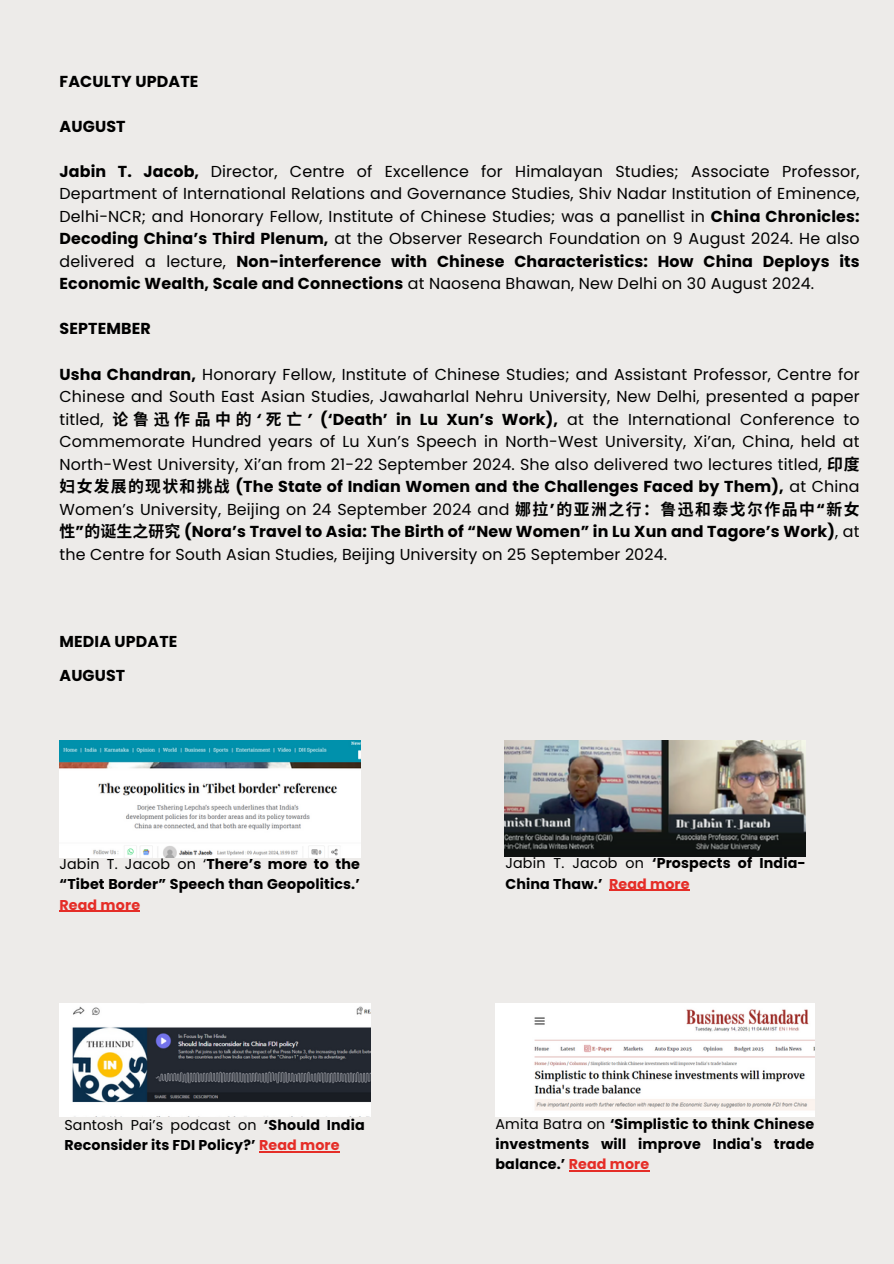
<style>
.page{position:relative;width:894px;height:1264px;background:#fff}
.page>*{position:absolute;margin:0;border:0;box-sizing:border-box;transform-origin:0 0}
.t1{font:15.9px/22.5px "Poppins";letter-spacing:.01em;color:#000;text-align:justify}
.t2{font:700 15.9px "Poppins";letter-spacing:.01em;color:#000}
.t3{font:700 15.75px "Poppins";letter-spacing:.01em;color:#000}
.t4{font:700 14.25px/20.2px "Poppins";letter-spacing:.01em;color:#000;text-align:justify}
.s1{font-weight:700}
.s2{font-family:"Noto Sans CJ Ksc";font-weight:700}
.s3{font-weight:700;font-style:italic}
.s4{font-weight:400}
.s5{color:#e52d27}
</style>
<div class="page">
<div style="left:0;top:0;width:893px;height:1263px;background:#edebe9"></div>
<img style="left:59px;top:740px;width:301px;height:117px">
<hr style="left:59px;top:910px;width:81px;height:2px;background:#e52d27">
<img style="left:504px;top:740px;width:301px;height:116px">
<hr style="left:609px;top:889px;width:80px;height:2px;background:#e52d27">
<img style="left:59px;top:1003px;width:311px;height:113px">
<hr style="left:259px;top:1151px;width:81px;height:1px;background:#e52d27">
<img style="left:495px;top:1003px;width:318px;height:113px">
<hr style="left:568px;top:1170px;width:81px;height:1px;background:#e52d27">
<h1 class="t2" style="left:60px;top:70px;width:140px">FACULTY UPDATE</h1>
<h1 class="t2" style="left:60px;top:115px;width:68px">AUGUST</h1>
<h2 class="t1" style="left:60px;top:160px;width:801px"><span class="s1">Jabin T. Jacob,</span> Director, Centre of Excellence for Himalayan Studies; Associate Professor, Department of International Relations and Governance Studies, Shiv Nadar Institution of Eminence, Delhi-NCR; and Honorary Fellow, Institute of Chinese Studies; was a panellist in <span class="s1">China Chronicles:<br>Decoding China’s Third Plenum,</span> at the Observer Research Foundation on 9 August 2024. He also delivered a lecture, <span class="s1">Non-interference with Chinese Characteristics: How China Deploys its Economic Wealth, Scale and Connections</span> at Naosena Bhawan, New Delhi on 30 August 2024.</h2>
<h1 class="t2" style="left:60px;top:318px;width:93px">SEPTEMBER</h1>
<h2 class="t1" style="left:60px;top:363px;width:801px"><span class="s1">Usha Chandran,</span> Honorary Fellow, Institute of Chinese Studies; and Assistant Professor, Centre for Chinese and South East Asian Studies, Jawaharlal Nehru University, New Delhi, presented a paper titled, <span class="s2">论鲁迅作品中的</span> <span class="s3">‘</span> <span class="s2">死亡</span> <span class="s3">’</span> <span class="s1">(‘Death’ in Lu Xun’s Work),</span> at the International Conference to Commemorate Hundred years of Lu Xun’s Speech in North-West University, Xi’an, China, held at North-West University, Xi’an from 21-22 September 2024. She also delivered two lectures titled, <span class="s2">印度妇女发展的现状和挑战</span> <span class="s1">(The State of Indian Women and the Challenges Faced by Them),</span> at China Women’s University, Beijing on 24 September 2024 and <span class="s2">娜拉</span><span class="s1">’</span><span class="s2">的亚洲之行：鲁迅和泰戈尔作品中</span><span class="s1">“</span><span class="s2">新女性</span><span class="s1">”</span><span class="s2">的诞生之研究</span> <span class="s1">(Nora’s Travel to Asia: The Birth of “New Women” in Lu Xun and Tagore’s Work)</span>, at the Centre for South Asian Studies, Beijing University on 25 September 2024.</h2>
<h1 class="t3" style="left:60px;top:630px;width:119px">MEDIA UPDATE</h1>
<h1 class="t3" style="left:60px;top:664px;width:67px">AUGUST</h1>
<p class="t4" style="left:59px;top:854px;width:302px"><span class="s4">Jabin T. Jacob on ‘</span>There’s more to the “Tibet Border” Speech than Geopolitics.’ <span class="s5">Read more</span></p>
<p class="t4" style="left:505px;top:853px;width:302px"><span class="s4">Jabin T. Jacob on</span> ‘Prospects of India-<br>China Thaw.’ <span class="s5">Read more</span></p>
<p class="t4" style="left:64px;top:1114px;width:302px"><span class="s4">Santosh Pai’s podcast on</span> ‘Should India<br>Reconsider its FDI Policy?’ <span class="s5">Read more</span></p>
<p class="t4" style="left:495px;top:1113px;width:320px"><span class="s4">Amita Batra on</span> ‘Simplistic to think Chinese investments will improve India's trade balance.’ <span class="s5">Read more</span></p>
</div>
